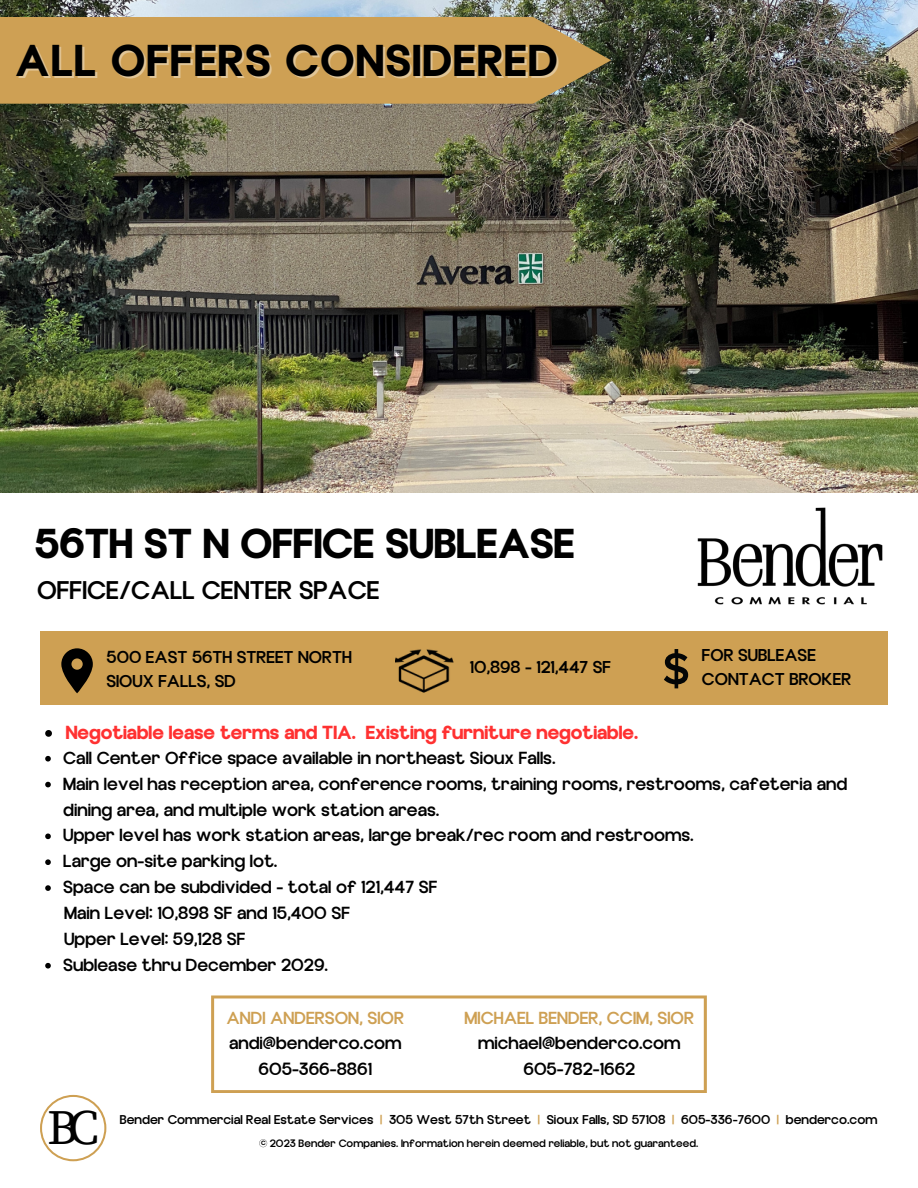
<style>
.page{position:relative;width:918px;height:1188px;background:#fff}
.page>*{position:absolute;margin:0;border:0;box-sizing:border-box;transform-origin:0 0}
.t1{font:48.9px "Source Serif Pro";color:#000}
.t2{font:47.25px "Cottorway Typeface Bold";letter-spacing:.035em;color:#000}
.t3{font:44.25px "Cottorway Typeface Bold";color:#000}
.t4{font:700 27.15px "Cottorway Typeface Semi";color:#000}
.t5{font:20.1px "Cottorway Typeface Bold";color:#ff3131}
.t6{font:700 18.6px/25.8px "Cottorway Typeface Semi";color:#000}
.t7{font:700 18.45px/25.8px "Cottorway Typeface Semi";color:#000;text-align:center}
.t8{font:700 18.45px "Cottorway Typeface Semi";color:#cea053}
.t9{font:700 18.15px/24.8px "Cottorway Typeface Semi";color:#000}
.t10{font:700 13.5px "Cottorway Typeface Semi";color:#000}
.t11{font:700 11.25px "Cottorway Typeface Semi";color:#000}
.s1{color:#cea053}
</style>
<div class="page">
<img style="left:0;top:0;width:918px;height:492px">
<svg style="left:211px;top:995px;width:496px;height:98px"></svg>
<div style="left:40px;top:632px;width:848px;height:73px;background:#cea053"></div>
<svg style="left:61px;top:648px;width:32px;height:45px"></svg>
<svg style="left:664px;top:649px;width:24px;height:39px"></svg>
<img style="left:396px;top:649px;width:58px;height:44px">
<img style="left:688px;top:507px;width:200px;height:125px">
<svg style="left:40px;top:1095px;width:66px;height:66px"></svg>
<svg style="left:259px;top:1139px;width:8px;height:8px"></svg>
<div style="left:0;top:17px;width:611px;height:87px;background:#cea054"></div>
<svg style="left:45px;top:730px;width:7px;height:7px"></svg>
<svg style="left:45px;top:756px;width:6px;height:6px"></svg>
<svg style="left:45px;top:782px;width:6px;height:5px"></svg>
<svg style="left:45px;top:834px;width:6px;height:5px"></svg>
<svg style="left:45px;top:859px;width:6px;height:6px"></svg>
<svg style="left:45px;top:885px;width:6px;height:6px"></svg>
<svg style="left:45px;top:963px;width:6px;height:6px"></svg>
<h2 class="t2" style="left:15px;top:32px;width:544px">ALL OFFERS CONSIDERED</h2>
<h3 class="t3" style="left:35px;top:517px;width:541px">56TH ST N OFFICE SUBLEASE</h3>
<h3 class="t4" style="left:37px;top:575px;width:344px">OFFICE/CALL CENTER SPACE</h3>
<p class="t9" style="left:106px;top:644px;width:247px">500 EAST 56TH STREET NORTH<br>SIOUX FALLS, SD</p>
<p class="t9" style="left:470px;top:655px;width:143px">10,898 - 121,447 SF</p>
<p class="t9" style="left:702px;top:642px;width:151px">FOR SUBLEASE<br>CONTACT BROKER</p>
<p class="t5" style="left:66px;top:720px;width:574px">Negotiable lease terms and TIA. Existing furniture negotiable.</p>
<p class="t6" style="left:63px;top:745px;width:786px">Call Center Office space available in northeast Sioux Falls.<br>Main level has reception area, conference rooms, training rooms, restrooms, cafeteria and dining area, and multiple work station areas.<br>Upper level has work station areas, large break/rec room and restrooms.<br>Large on-site parking lot.<br>Space can be subdivided - total of 121,447 SF</p>
<p class="t6" style="left:64px;top:900px;width:288px">Main Level: 10,898 SF and 15,400 SF<br>Upper Level: 59,128 SF</p>
<p class="t6" style="left:63px;top:952px;width:266px">Sublease thru December 2029.</p>
<p class="t8" style="left:226px;top:1007px;width:179px">ANDI ANDERSON, SIOR</p>
<p class="t7" style="left:229px;top:1031px;width:174px">andi@benderco.com<br>605-366-8861</p>
<p class="t8" style="left:465px;top:1007px;width:231px">MICHAEL BENDER, CCIM, SIOR</p>
<p class="t7" style="left:478px;top:1031px;width:204px">michael@benderco.com<br>605-782-1662</p>
<h1 class="t1" style="left:47px;top:1099px;width:53px">BC</h1>
<p class="t10" style="left:120px;top:1112px;width:759px">Bender Commercial Real Estate Services <span class="s1">|</span> 305 West 57th Street <span class="s1">|</span> Sioux Falls, SD 57108 <span class="s1">|</span> 605-336-7600 <span class="s1">|</span> benderco.com</p>
<p class="t11" style="left:261px;top:1137px;width:438px"><sup>C</sup> 2023 Bender Companies. Information herein deemed reliable, but not guaranteed.</p>
</div>
